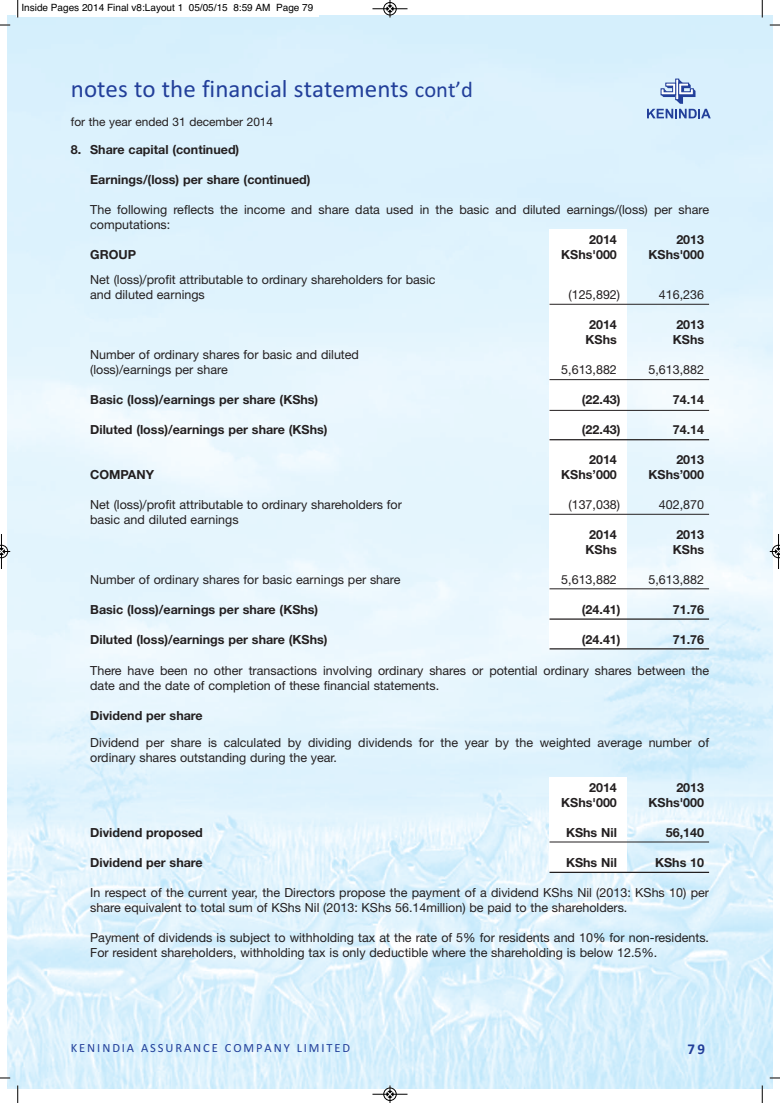
<style>
.page{position:relative;width:780px;height:1103px;background:#fff}
.page>*{position:absolute;margin:0;border:0;box-sizing:border-box;transform-origin:0 0}
.t1{font:25px "Calibri";color:#223f9a}
.t2{font:700 15px "Calibri";color:#223f9a}
.t3{font:12.5px/15px "Helvetica Neue";color:#231f20}
.t4{font:700 12.5px "Helvetica Neue";color:#231f20}
.t5{font:12.5px "Calibri";letter-spacing:.15em;color:#223f9a}
.t6{font:11.88px "Helvetica Neue";color:#231f20}
.t7{font:10px "Helvetica";color:#000}
.s1{font-size:22.5px}
</style>
<div class="page">
<img style="left:7px;top:15px;width:765px;height:1073px">
<div style="left:549px;top:777px;width:78px;height:94px;background:#fff"></div>
<div style="left:549px;top:229px;width:78px;height:419px;background:#fff"></div>
<svg style="left:647px;top:79px;width:63px;height:39px;background:#b0c6e4"></svg>
<hr style="left:549px;top:439px;width:160px;height:1px;background:#231f20">
<hr style="left:549px;top:304px;width:160px;height:1px;background:#231f20">
<hr style="left:549px;top:618px;width:160px;height:1px;background:#231f20">
<hr style="left:549px;top:588px;width:160px;height:1px;background:#231f20">
<hr style="left:549px;top:514px;width:160px;height:1px;background:#231f20">
<hr style="left:549px;top:648px;width:160px;height:1px;background:#231f20">
<hr style="left:549px;top:410px;width:160px;height:1px;background:#231f20">
<hr style="left:549px;top:379px;width:160px;height:1px;background:#231f20">
<hr style="left:549px;top:841px;width:160px;height:1px;background:#231f20">
<hr style="left:549px;top:871px;width:160px;height:1px;background:#231f20">
<div style="left:16px;top:0;width:302px;height:16px;background:#fff"></div>
<svg style="left:17px;top:0;width:2px;height:18px"></svg>
<svg style="left:761px;top:0;width:2px;height:18px"></svg>
<svg style="left:17px;top:1085px;width:2px;height:17px"></svg>
<svg style="left:761px;top:1085px;width:2px;height:17px"></svg>
<hr style="left:372px;top:9px;width:35px;height:1px;background:#000">
<div style="left:383px;top:2px;width:13px;height:13px;border:1px solid #000;border-radius:50%"></div>
<svg style="left:387px;top:0;width:6px;height:18px"></svg>
<hr style="left:372px;top:1093px;width:35px;height:1px;background:#000">
<div style="left:383px;top:1087px;width:13px;height:13px;border:1px solid #000;border-radius:50%"></div>
<svg style="left:387px;top:1085px;width:6px;height:17px"></svg>
<hr style="left:1px;top:534px;width:1px;height:35px;background:#000">
<svg style="left:0;top:545px;width:10px;height:13px"></svg>
<hr style="left:778px;top:534px;width:1px;height:35px;background:#000">
<svg style="left:769px;top:545px;width:11px;height:13px"></svg>
<p class="t7" style="left:21px;top:4px;width:293px">Inside Pages 2014 Final v8:Layout 1 05/05/15 8:59 AM Page 79</p>
<h1 class="t1" style="left:71px;top:80px;width:403px">notes to the financial statements <span class="s1">cont’d</span></h1>
<p class="t6" style="left:71px;top:117px;width:204px">for the year ended 31 december 2014</p>
<p class="t4" style="left:71px;top:145px;width:170px">8. Share capital (continued)</p>
<p class="t4" style="left:90px;top:175px;width:222px">Earnings/(loss) per share (continued)</p>
<p class="t3" style="left:90px;top:203px;width:620px">The following reflects the income and share data used in the basic and diluted earnings/(loss) per share computations:</p>
<p class="t4" style="left:589px;top:235px;width:29px">2014</p>
<p class="t4" style="left:676px;top:235px;width:29px">2013</p>
<p class="t4" style="left:90px;top:250px;width:47px">GROUP</p>
<p class="t4" style="left:561px;top:250px;width:57px">KShs'000</p>
<p class="t4" style="left:648px;top:250px;width:57px">KShs'000</p>
<p class="t3" style="left:90px;top:273px;width:347px">Net (loss)/profit attributable to ordinary shareholders for basic and diluted earnings</p>
<p class="t3" style="left:568px;top:288px;width:53px">(125,892)</p>
<p class="t3" style="left:659px;top:288px;width:47px">416,236</p>
<p class="t4" style="left:589px;top:320px;width:29px">2014</p>
<p class="t4" style="left:676px;top:320px;width:29px">2013</p>
<p class="t4" style="left:585px;top:335px;width:33px">KShs</p>
<p class="t4" style="left:672px;top:335px;width:33px">KShs</p>
<p class="t3" style="left:90px;top:348px;width:270px">Number of ordinary shares for basic and diluted (loss)/earnings per share</p>
<p class="t3" style="left:561px;top:363px;width:57px">5,613,882</p>
<p class="t3" style="left:648px;top:363px;width:57px">5,613,882</p>
<p class="t4" style="left:90px;top:395px;width:229px">Basic (loss)/earnings per share (KShs)</p>
<p class="t4" style="left:582px;top:395px;width:40px">(22.43)</p>
<p class="t4" style="left:672px;top:395px;width:33px">74.14</p>
<p class="t4" style="left:90px;top:425px;width:239px">Diluted (loss)/earnings per share (KShs)</p>
<p class="t4" style="left:582px;top:425px;width:40px">(22.43)</p>
<p class="t4" style="left:672px;top:425px;width:33px">74.14</p>
<p class="t4" style="left:589px;top:455px;width:29px">2014</p>
<p class="t4" style="left:676px;top:455px;width:29px">2013</p>
<p class="t4" style="left:90px;top:470px;width:65px">COMPANY</p>
<p class="t4" style="left:561px;top:470px;width:57px">KShs’000</p>
<p class="t4" style="left:648px;top:470px;width:57px">KShs’000</p>
<p class="t3" style="left:90px;top:498px;width:313px">Net (loss)/profit attributable to ordinary shareholders for</p>
<p class="t3" style="left:568px;top:498px;width:53px">(137,038)</p>
<p class="t3" style="left:659px;top:498px;width:47px">402,870</p>
<p class="t3" style="left:90px;top:513px;width:150px">basic and diluted earnings</p>
<p class="t4" style="left:589px;top:530px;width:29px">2014</p>
<p class="t4" style="left:676px;top:530px;width:29px">2013</p>
<p class="t4" style="left:585px;top:545px;width:33px">KShs</p>
<p class="t4" style="left:672px;top:545px;width:33px">KShs</p>
<p class="t3" style="left:90px;top:573px;width:312px">Number of ordinary shares for basic earnings per share</p>
<p class="t3" style="left:561px;top:573px;width:57px">5,613,882</p>
<p class="t3" style="left:648px;top:573px;width:57px">5,613,882</p>
<p class="t4" style="left:90px;top:605px;width:229px">Basic (loss)/earnings per share (KShs)</p>
<p class="t4" style="left:582px;top:605px;width:40px">(24.41)</p>
<p class="t4" style="left:672px;top:605px;width:33px">71.76</p>
<p class="t4" style="left:90px;top:635px;width:239px">Diluted (loss)/earnings per share (KShs)</p>
<p class="t4" style="left:582px;top:635px;width:40px">(24.41)</p>
<p class="t4" style="left:672px;top:635px;width:33px">71.76</p>
<p class="t3" style="left:90px;top:663px;width:620px">There have been no other transactions involving ordinary shares or potential ordinary shares between the date and the date of completion of these financial statements.</p>
<p class="t4" style="left:90px;top:710px;width:114px">Dividend per share</p>
<p class="t3" style="left:90px;top:736px;width:620px">Dividend per share is calculated by dividing dividends for the year by the weighted average number of ordinary shares outstanding during the year.</p>
<p class="t4" style="left:589px;top:783px;width:29px">2014</p>
<p class="t4" style="left:676px;top:783px;width:29px">2013</p>
<p class="t4" style="left:561px;top:798px;width:57px">KShs'000</p>
<p class="t4" style="left:648px;top:798px;width:57px">KShs'000</p>
<p class="t4" style="left:90px;top:828px;width:114px">Dividend proposed</p>
<p class="t4" style="left:566px;top:828px;width:52px">KShs Nil</p>
<p class="t4" style="left:666px;top:828px;width:40px">56,140</p>
<p class="t4" style="left:90px;top:858px;width:114px">Dividend per share</p>
<p class="t4" style="left:566px;top:858px;width:52px">KShs Nil</p>
<p class="t4" style="left:655px;top:858px;width:50px">KShs 10</p>
<p class="t3" style="left:90px;top:886px;width:620px">In respect of the current year, the Directors propose the payment of a dividend KShs Nil (2013: KShs 10) per share equivalent to total sum of KShs Nil (2013: KShs 56.14million) be paid to the shareholders.</p>
<p class="t3" style="left:90px;top:931px;width:620px">Payment of dividends is subject to withholding tax at the rate of 5% for residents and 10% for non-residents.<br>For resident shareholders, withholding tax is only deductible where the shareholding is below 12.5%.</p>
<p class="t5" style="left:71px;top:1043px;width:281px">KENINDIA ASSURANCE COMPANY LIMITED</p>
<p class="t2" style="left:687px;top:1039px;width:19px">79</p>
</div>
